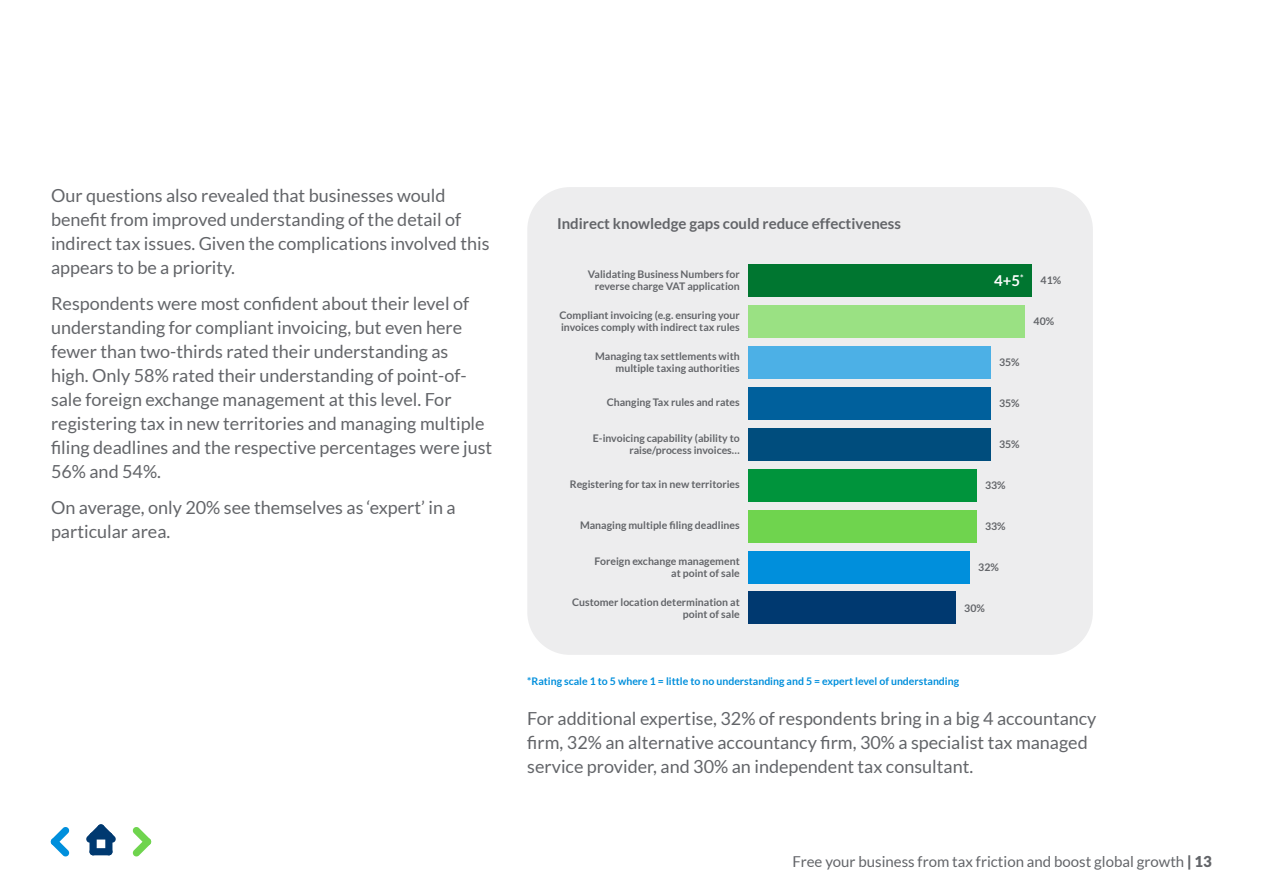
<style>
.page{position:relative;width:1263px;height:893px;background:#fff}
.page>*{position:absolute;margin:0;border:0;box-sizing:border-box;transform-origin:0 0}
.t1{font:18px/24px "Lato";color:#636569}
.t2{font:15px "Lato";color:#636569}
.t3{font:700 15px "Lato";color:#636569}
.t4{font:700 15px "Lato";color:#fff}
.t5{font:700 10.5px/12px "Lato";color:#636569;text-align:right}
.t6{font:700 10.5px "Lato";color:#008fdc}
.s1{font-weight:900}
</style>
<div class="page">
<div style="left:527px;top:187px;width:566px;height:468px;background:#ededee;border-radius:43px"></div>
<div style="left:748px;top:264px;width:284px;height:33px;background:#007630"></div>
<div style="left:748px;top:305px;width:277px;height:33px;background:#9ae183"></div>
<div style="left:748px;top:346px;width:242px;height:33px;background:#4cb0e6"></div>
<div style="left:748px;top:387px;width:242px;height:33px;background:#00609c"></div>
<div style="left:748px;top:428px;width:242px;height:33px;background:#004d7d"></div>
<div style="left:748px;top:469px;width:229px;height:33px;background:#00943c"></div>
<div style="left:748px;top:510px;width:229px;height:32px;background:#6fd44e"></div>
<div style="left:748px;top:551px;width:222px;height:32px;background:#008fdc"></div>
<div style="left:748px;top:592px;width:208px;height:32px;background:#003970"></div>
<p class="t1" style="left:51px;top:183px;width:440px">Our questions also revealed that businesses would benefit from improved understanding of the detail of indirect tax issues. Given the complications involved this appears to be a priority.</p>
<p class="t1" style="left:51px;top:291px;width:443px">Respondents were most confident about their level of understanding for compliant invoicing, but even here fewer than two-thirds rated their understanding as<br>high. Only 58% rated their understanding of point-of&shy;sale foreign exchange management at this level. For registering tax in new territories and managing multiple filing deadlines and the respective percentages were just 56% and 54%.</p>
<p class="t1" style="left:51px;top:495px;width:406px">On average, only 20% see themselves as ‘expert’ in a particular area.</p>
<p class="t3" style="left:557px;top:215px;width:345px">Indirect knowledge gaps could reduce effectiveness</p>
<p class="t5" style="left:588px;top:268px;width:153px">Validating Business Numbers for reverse charge VAT application</p>
<p class="t5" style="left:559px;top:309px;width:182px;text-align:left">Compliant invoicing (e.g. ensuring your invoices comply with indirect tax rules</p>
<p class="t5" style="left:595px;top:350px;width:146px">Managing tax settlements with multiple taxing authorities</p>
<p class="t5" style="left:607px;top:396px;width:134px">Changing Tax rules and rates</p>
<p class="t5" style="left:593px;top:432px;width:148px">E-invoicing capability (ability to raise/process invoices…</p>
<p class="t5" style="left:570px;top:478px;width:171px">Registering for tax in new territories</p>
<p class="t5" style="left:580px;top:519px;width:161px">Managing multiple filing deadlines</p>
<p class="t5" style="left:595px;top:555px;width:147px">Foreign exchange management at point of sale</p>
<p class="t5" style="left:572px;top:596px;width:169px">Customer location determination at point of sale</p>
<p class="t4" style="left:994px;top:272px;width:31px">4+5<sup>*</sup></p>
<p class="t5" style="left:1040px;top:274px;width:22px">41%</p>
<p class="t5" style="left:1033px;top:315px;width:22px">40%</p>
<p class="t5" style="left:999px;top:356px;width:22px">35%</p>
<p class="t5" style="left:999px;top:397px;width:22px">35%</p>
<p class="t5" style="left:999px;top:438px;width:22px">35%</p>
<p class="t5" style="left:985px;top:479px;width:22px">33%</p>
<p class="t5" style="left:985px;top:520px;width:22px">33%</p>
<p class="t5" style="left:978px;top:561px;width:22px">32%</p>
<p class="t5" style="left:964px;top:602px;width:22px">30%</p>
<p class="t6" style="left:527px;top:675px;width:433px">*Rating scale 1 to 5 where 1 = little to no understanding and 5 = expert level of understanding</p>
<p class="t1" style="left:527px;top:706px;width:571px">For additional expertise, 32% of respondents bring in a big 4 accountancy firm, 32% an alternative accountancy firm, 30% a specialist tax managed service provider, and 30% an independent tax consultant.</p>
<p class="t2" style="left:793px;top:853px;width:421px">Free your business from tax friction and boost global growth <span class="s1">| 13</span></p>
</div>
